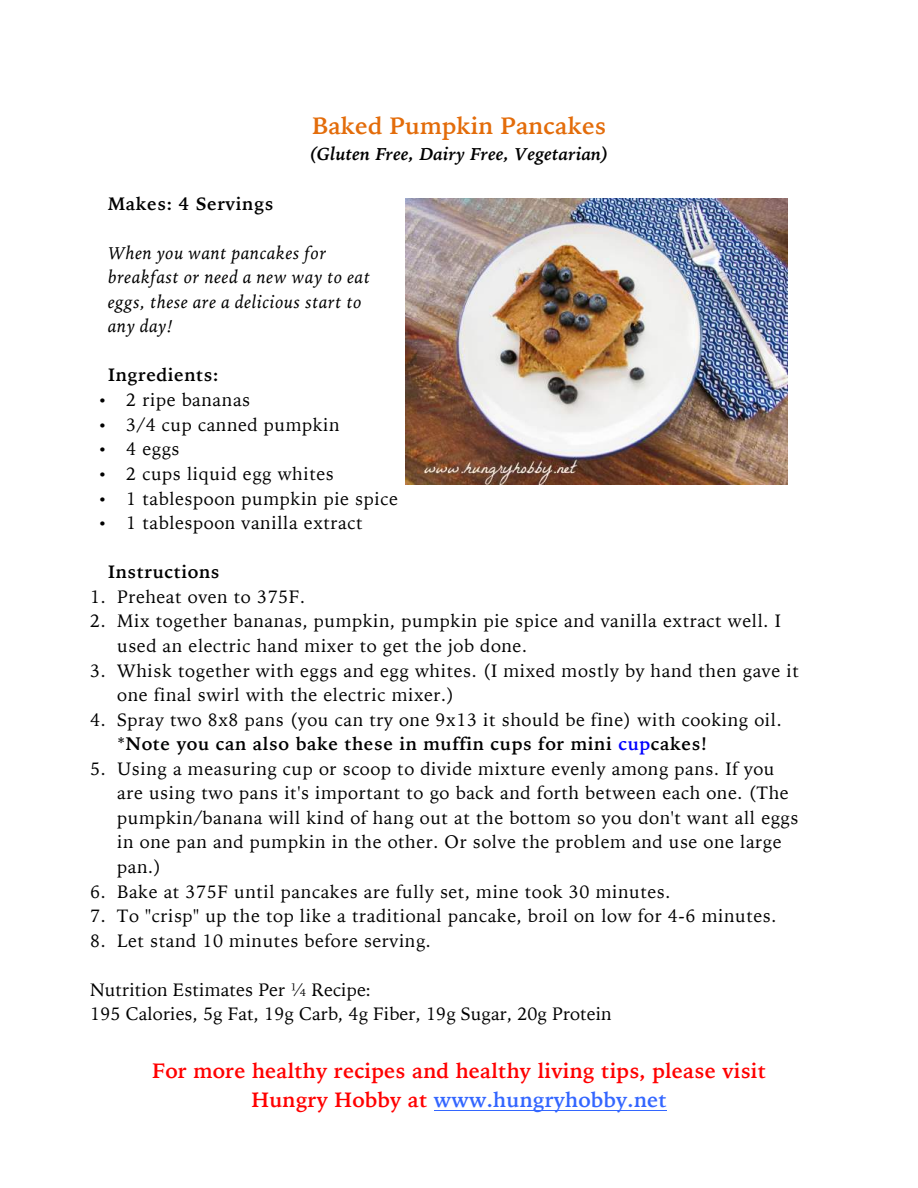
<style>
.page{position:relative;width:918px;height:1188px;background:#fff}
.page>*{position:absolute;margin:0;border:0;box-sizing:border-box;transform-origin:0 0}
.t1{font:700 23.7px "Iowan Old Style";letter-spacing:.005em;color:#e36c0a}
.t2{font:700 20.85px/28.8px "Iowan Old Style";letter-spacing:.01em;color:#f00;text-align:center}
.t3{font:18px/24.6px "Iowan Old Style";letter-spacing:.035em;color:#000}
.t4{font:italic 18px/24.6px "Iowan Old Style";letter-spacing:.035em;color:#000}
.t5{font:18px/24.5px "Iowan Old Style";letter-spacing:.01em;color:#000}
.t6{font:700 18px "Iowan Old Style";letter-spacing:.035em;color:#000}
.t7{font:italic 700 18px "Iowan Old Style";letter-spacing:.01em;color:#000}
.s1{font-weight:700}
.s2{font-weight:700;color:#00f}
.s3{color:#36f}
</style>
<div class="page">
<hr style="left:434px;top:1110px;width:233px;height:1px;background:#36f">
<img style="left:405px;top:198px;width:383px;height:287px">
<h1 class="t1" style="left:312px;top:109px;width:296px">Baked Pumpkin Pancakes</h1>
<p class="t7" style="left:310px;top:142px;width:301px">(Gluten Free, Dairy Free, Vegetarian)</p>
<p class="t6" style="left:108px;top:191px;width:167px">Makes: 4 Servings</p>
<p class="t4" style="left:108px;top:240px;width:263px">When you want pancakes for breakfast or need a new way to eat eggs, these are a delicious start to any day!</p>
<p class="t6" style="left:108px;top:363px;width:112px">Ingredients:</p>
<p class="t3" style="left:99px;top:388px;width:153px">• 2 ripe bananas</p>
<p class="t3" style="left:99px;top:412px;width:242px">• 3/4 cup canned pumpkin</p>
<p class="t3" style="left:99px;top:437px;width:82px">• 4 eggs</p>
<p class="t3" style="left:99px;top:461px;width:236px">• 2 cups liquid egg whites</p>
<p class="t3" style="left:99px;top:486px;width:300px">• 1 tablespoon pumpkin pie spice</p>
<p class="t3" style="left:99px;top:510px;width:265px">• 1 tablespoon vanilla extract</p>
<p class="t6" style="left:108px;top:559px;width:113px">Instructions</p>
<p class="t3" style="left:90px;top:584px;width:216px">1. Preheat oven to 375F.</p>
<p class="t3" style="left:117px;top:609px;width:665px;text-indent:-27px">2. Mix together bananas, pumpkin, pumpkin pie spice and vanilla extract well. I used an electric hand mixer to get the job done.</p>
<p class="t3" style="left:117px;top:658px;width:683px;text-indent:-27px">3. Whisk together with eggs and egg whites. (I mixed mostly by hand then gave it one final swirl with the electric mixer.)</p>
<p class="t3" style="left:117px;top:707px;width:666px;text-indent:-27px">4. Spray two 8x8 pans (you can try one 9x13 it should be fine) with cooking oil. *<span class="s1">Note you can also bake these in muffin cups for mini</span> <span class="s2">cup</span><span class="s1">cakes!</span></p>
<p class="t3" style="left:117px;top:756px;width:683px;text-indent:-27px">5. Using a measuring cup or scoop to divide mixture evenly among pans. If you are using two pans it's important to go back and forth between each one. (The pumpkin/banana will kind of hang out at the bottom so you don't want all eggs in one pan and pumpkin in the other. Or solve the problem and use one large pan.)</p>
<p class="t3" style="left:90px;top:879px;width:582px">6. Bake at 375F until pancakes are fully set, mine took 30 minutes.</p>
<p class="t3" style="left:90px;top:903px;width:688px">7. To "crisp" up the top like a traditional pancake, broil on low for 4-6 minutes.</p>
<p class="t3" style="left:90px;top:928px;width:342px">8. Let stand 10 minutes before serving.</p>
<p class="t5" style="left:90px;top:977px;width:523px">Nutrition Estimates Per ¼ Recipe:<br>195 Calories, 5g Fat, 19g Carb, 4g Fiber, 19g Sugar, 20g Protein</p>
<p class="t2" style="left:152px;top:1056px;width:615px">For more healthy recipes and healthy living tips, please visit<br>Hungry Hobby at <span class="s3">www.hungryhobby.net</span></p>
</div>
